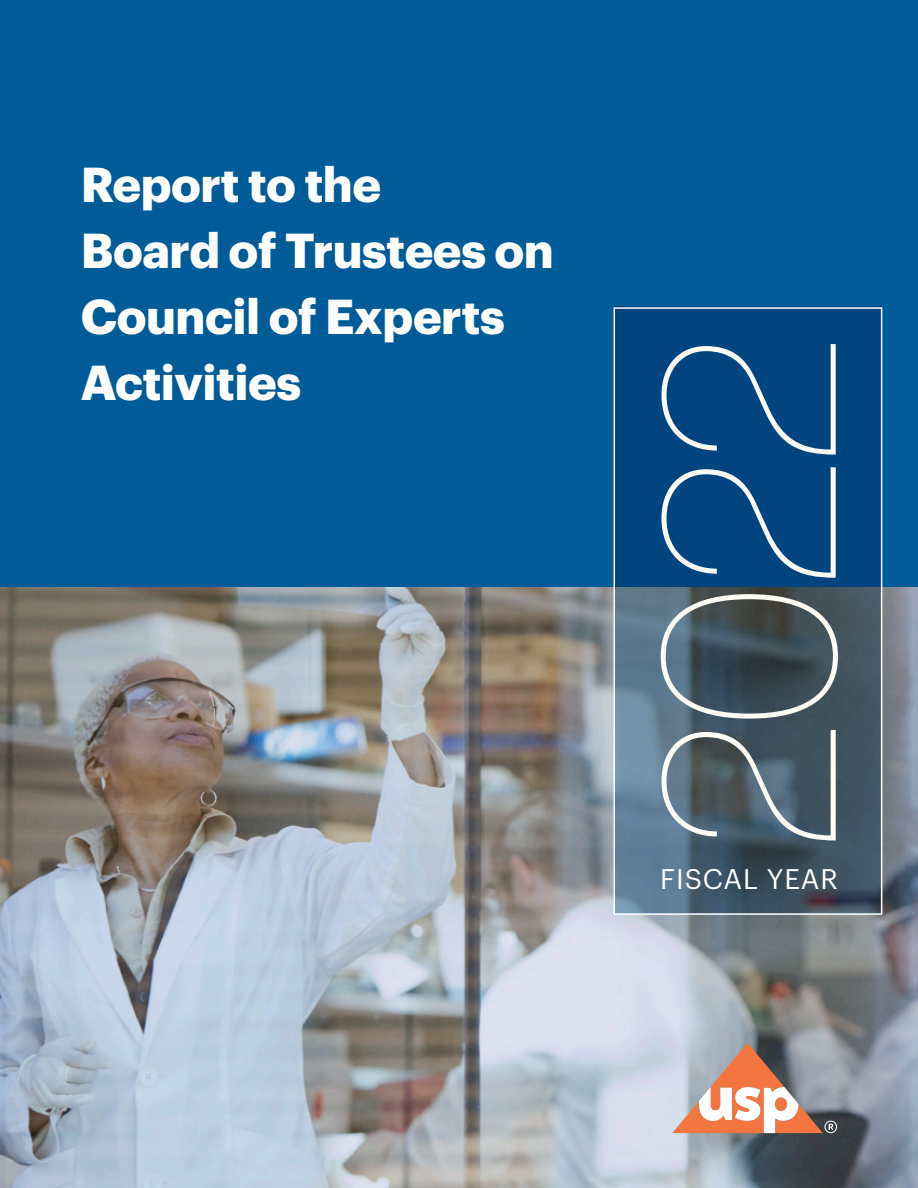
<style>
.page{position:relative;width:918px;height:1188px;background:#fff}
.page>*{position:absolute;margin:0;border:0;box-sizing:border-box;transform-origin:0 0}
.t1{font:200 252.9px "GT Walsheim";color:#fcfbf4}
.t2{font:700 48px/66px "Graphik";letter-spacing:-.01em;color:#fff}
.t3{font:27.75px "Graphik";letter-spacing:.03em;color:#fff}
</style>
<div class="page">
<img style="left:0;top:587px;width:918px;height:601px">
<div style="left:0;top:0;width:918px;height:587px;background:#005c98"></div>
<svg style="left:672px;top:1043px;width:165px;height:90px;background:#c2a197"></svg>
<svg style="left:615px;top:306px;width:267px;height:606px;background:#275274"></svg>
<div style="left:614px;top:307px;width:268px;height:608px;border:2px solid #fff"></div>
<p class="t2" style="left:81px;top:147px;width:475px">Report to the<br>Board of Trustees on<br>Council of Experts<br>Activities</p>
<p class="t1" style="left:608px;top:856px;width:523px;rotate:-90deg">2022</p>
<p class="t3" style="left:660px;top:858px;width:179px">FISCAL YEAR</p>
</div>
